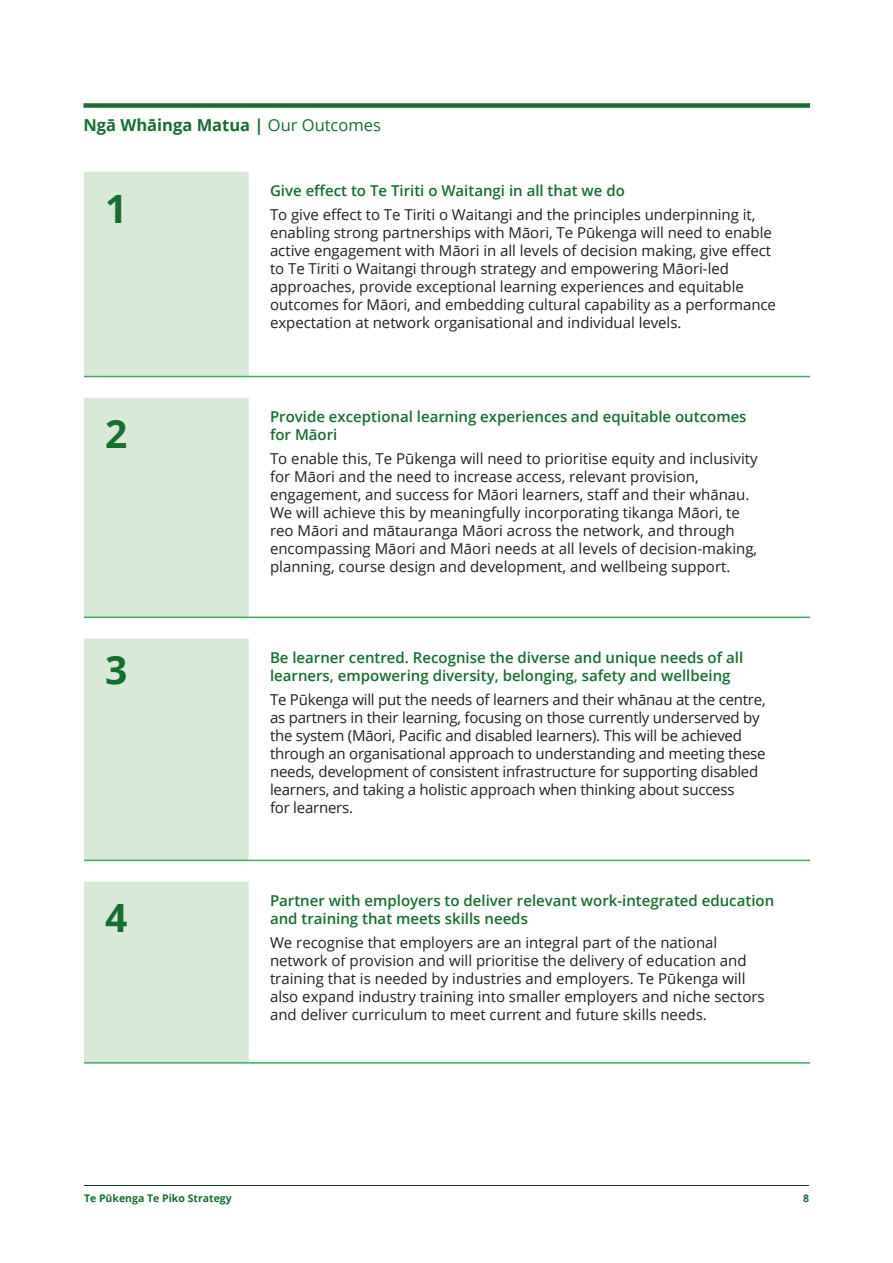
<style>
.page{position:relative;width:893px;height:1263px;background:#fff}
.page>*{position:absolute;margin:0;border:0;box-sizing:border-box;transform-origin:0 0}
.Table_No___1_-_26pt{font:700 39px "Open Sans";color:#166e30}
.Subheading__4_-_11pt{font:700 16.5px "Open Sans";color:#166e30}
.Table_text__3_-_10pt{font:15px/18px "Open Sans";letter-spacing:-.005em;color:#231f20}
.Table_text__3_-_10pt-2{font:600 15px/18px "Open Sans";color:#166e30}
.t1{font:700 10.5px "Open Sans";color:#166e30}
.s1{font-weight:400}
</style>
<div class="page">
<hr style="left:84px;top:1185px;width:725px;height:1px;background:#13311f">
<svg style="left:84px;top:172px;width:165px;height:890px;background:#daeada"></svg>
<hr style="left:84px;top:376px;width:165px;height:1px;background:#3aae5f">
<hr style="left:249px;top:376px;width:561px;height:1px;background:#3aae5f">
<hr style="left:84px;top:617px;width:165px;height:1px;background:#3aae5f">
<hr style="left:249px;top:617px;width:561px;height:1px;background:#3aae5f">
<hr style="left:84px;top:860px;width:165px;height:1px;background:#3aae5f">
<hr style="left:249px;top:860px;width:561px;height:1px;background:#3aae5f">
<hr style="left:84px;top:1062px;width:165px;height:2px;background:#3aae5f">
<hr style="left:249px;top:1062px;width:561px;height:2px;background:#3aae5f">
<div style="left:83px;top:103px;width:727px;height:5px;background:#166e30"></div>
<p class="Subheading__4_-_11pt" style="left:83px;top:113px;width:299px">Ngā Whāinga Matua | <span class="s1">Our Outcomes</span></p>
<p class="Table_No___1_-_26pt" style="left:105px;top:181px;width:24px">1</p>
<p class="Table_text__3_-_10pt-2" style="left:270px;top:181px;width:356px">Give effect to Te Tiriti o Waitangi in all that we do</p>
<p class="Table_text__3_-_10pt" style="left:270px;top:206px;width:507px">To give effect to Te Tiriti o Waitangi and the principles underpinning it, enabling strong partnerships with Māori, Te Pūkenga will need to enable active engagement with Māori in all levels of decision making, give effect to Te Tiriti o Waitangi through strategy and empowering Māori-led approaches, provide exceptional learning experiences and equitable outcomes for Māori, and embedding cultural capability as a performance expectation at network organisational and individual levels.</p>
<p class="Table_No___1_-_26pt" style="left:105px;top:406px;width:24px">2</p>
<p class="Table_text__3_-_10pt-2" style="left:270px;top:407px;width:478px">Provide exceptional learning experiences and equitable outcomes for Māori</p>
<p class="Table_text__3_-_10pt" style="left:270px;top:450px;width:489px">To enable this, Te Pūkenga will need to prioritise equity and inclusivity for Māori and the need to increase access, relevant provision, engagement, and success for Māori learners, staff and their whānau.<br>We will achieve this by meaningfully incorporating tikanga Māori, te reo Māori and mātauranga Māori across the network, and through encompassing Māori and Māori needs at all levels of decision-making, planning, course design and development, and wellbeing support.</p>
<p class="Table_No___1_-_26pt" style="left:105px;top:642px;width:24px">3</p>
<p class="Table_text__3_-_10pt-2" style="left:270px;top:648px;width:475px">Be learner centred. Recognise the diverse and unique needs of all learners, empowering diversity, belonging, safety and wellbeing</p>
<p class="Table_text__3_-_10pt" style="left:270px;top:690px;width:497px">Te Pūkenga will put the needs of learners and their whānau at the centre, as partners in their learning, focusing on those currently underserved by the system (Māori, Pacific and disabled learners). This will be achieved through an organisational approach to understanding and meeting these needs, development of consistent infrastructure for supporting disabled learners, and taking a holistic approach when thinking about success<br>for learners.</p>
<p class="Table_No___1_-_26pt" style="left:105px;top:890px;width:24px">4</p>
<p class="Table_text__3_-_10pt-2" style="left:270px;top:891px;width:506px">Partner with employers to deliver relevant work-integrated education and training that meets skills needs</p>
<p class="Table_text__3_-_10pt" style="left:270px;top:933px;width:496px">We recognise that employers are an integral part of the national network of provision and will prioritise the delivery of education and training that is needed by industries and employers. Te Pūkenga will also expand industry training into smaller employers and niche sectors and deliver curriculum to meet current and future skills needs.</p>
<p class="t1" style="left:84px;top:1190px;width:149px">Te Pūkenga Te Piko Strategy</p>
<p class="t1" style="left:803px;top:1190px;width:7px">8</p>
</div>
